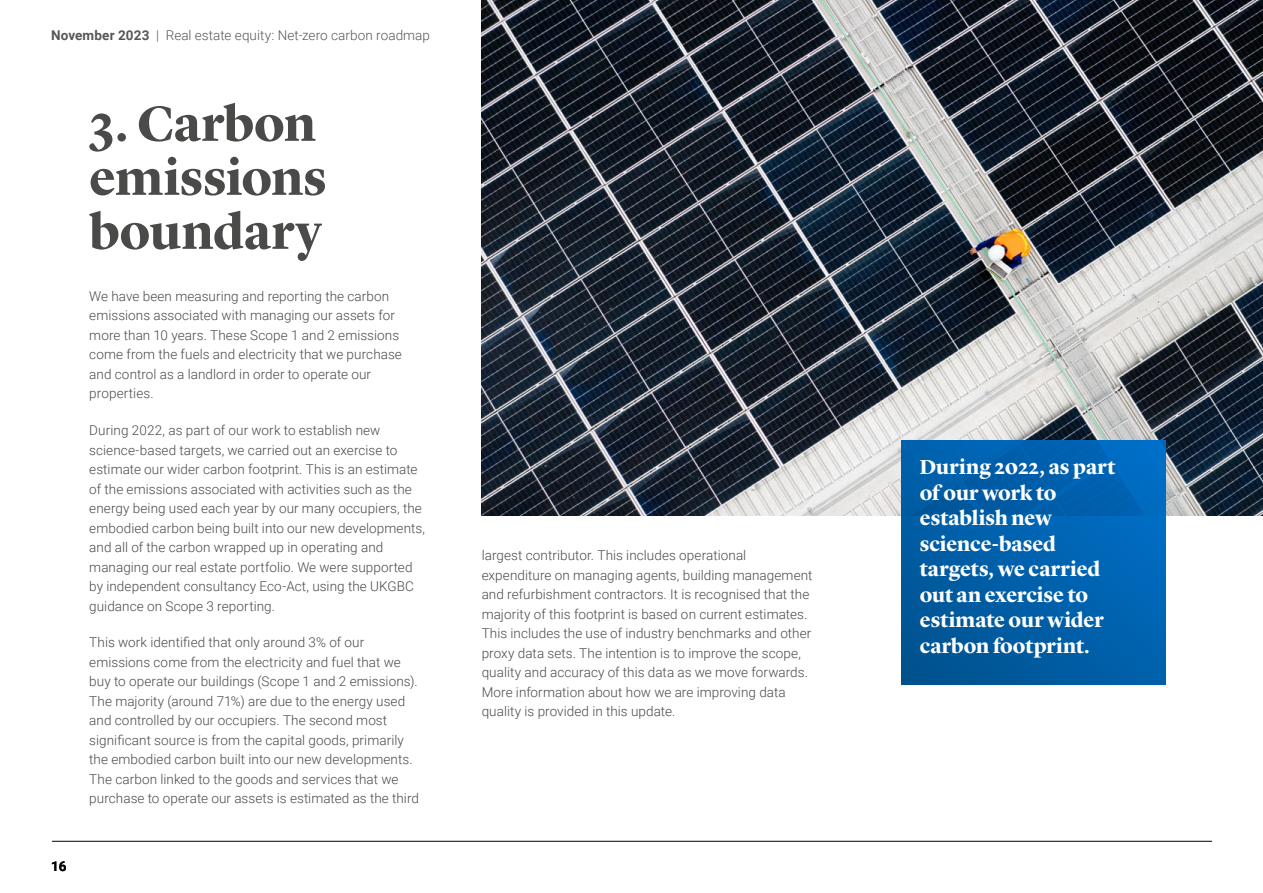
<style>
.page{position:relative;width:1263px;height:893px;background:#fff}
.page>*{position:absolute;margin:0;border:0;box-sizing:border-box;transform-origin:0 0}
.Inside_page_header{font:700 51px/54px "Lyon Display";letter-spacing:-.005em;color:#4a4a49}
.body_copy_standard{font:700 21px/25.5px "Lyon Display";color:#fff}
.body_copy_standard-2{font:300 13.5px/19.5px "Roboto";letter-spacing:.005em;color:#4a4a49}
.t1{font:300 13.5px "Roboto";letter-spacing:.005em;color:#575756}
.t2{font:700 13.5px "Roboto";color:#000}
.s1{font-weight:700}
</style>
<div class="page">
<hr style="left:52px;top:841px;width:1160px;height:1px;background:#000">
<img style="left:482px;top:0;width:781px;height:515px">
<svg style="left:901px;top:441px;width:264px;height:244px;background:#005fa9"></svg>
<p class="t1" style="left:51px;top:26px;width:380px"><span class="s1">November 2023</span> | Real estate equity: Net-zero carbon roadmap</p>
<p class="t2" style="left:51px;top:856px;width:17px">16</p>
<p class="Inside_page_header" style="left:89px;top:92px;width:239px">3. Carbon emissions boundary</p>
<p class="body_copy_standard-2" style="left:89px;top:286px;width:314px">We have been measuring and reporting the carbon emissions associated with managing our assets for more than 10 years. These Scope 1 and 2 emissions come from the fuels and electricity that we purchase and control as a landlord in order to operate our properties.</p>
<p class="body_copy_standard-2" style="left:89px;top:420px;width:337px">During 2022, as part of our work to establish new science-based targets, we carried out an exercise to estimate our wider carbon footprint. This is an estimate of the emissions associated with activities such as the energy being used each year by our many occupiers, the embodied carbon being built into our new developments, and all of the carbon wrapped up in operating and managing our real estate portfolio. We were supported by independent consultancy Eco-Act, using the UKGBC guidance on Scope 3 reporting.</p>
<p class="body_copy_standard-2" style="left:89px;top:632px;width:331px">This work identified that only around 3% of our emissions come from the electricity and fuel that we buy to operate our buildings (Scope 1 and 2 emissions).<br>The majority (around 71%) are due to the energy used and controlled by our occupiers. The second most significant source is from the capital goods, primarily the embodied carbon built into our new developments.<br>The carbon linked to the goods and services that we purchase to operate our assets is estimated as the third</p>
<p class="body_copy_standard-2" style="left:482px;top:545px;width:332px">largest contributor. This includes operational expenditure on managing agents, building management and refurbishment contractors. It is recognised that the majority of this footprint is based on current estimates.<br>This includes the use of industry benchmarks and other proxy data sets. The intention is to improve the scope, quality and accuracy of this data as we move forwards.<br>More information about how we are improving data quality is provided in this update.</p>
<p class="body_copy_standard" style="left:920px;top:453px;width:197px">During 2022, as part of our work to establish new science-based targets, we carried out an exercise to estimate our wider carbon footprint.</p>
</div>
